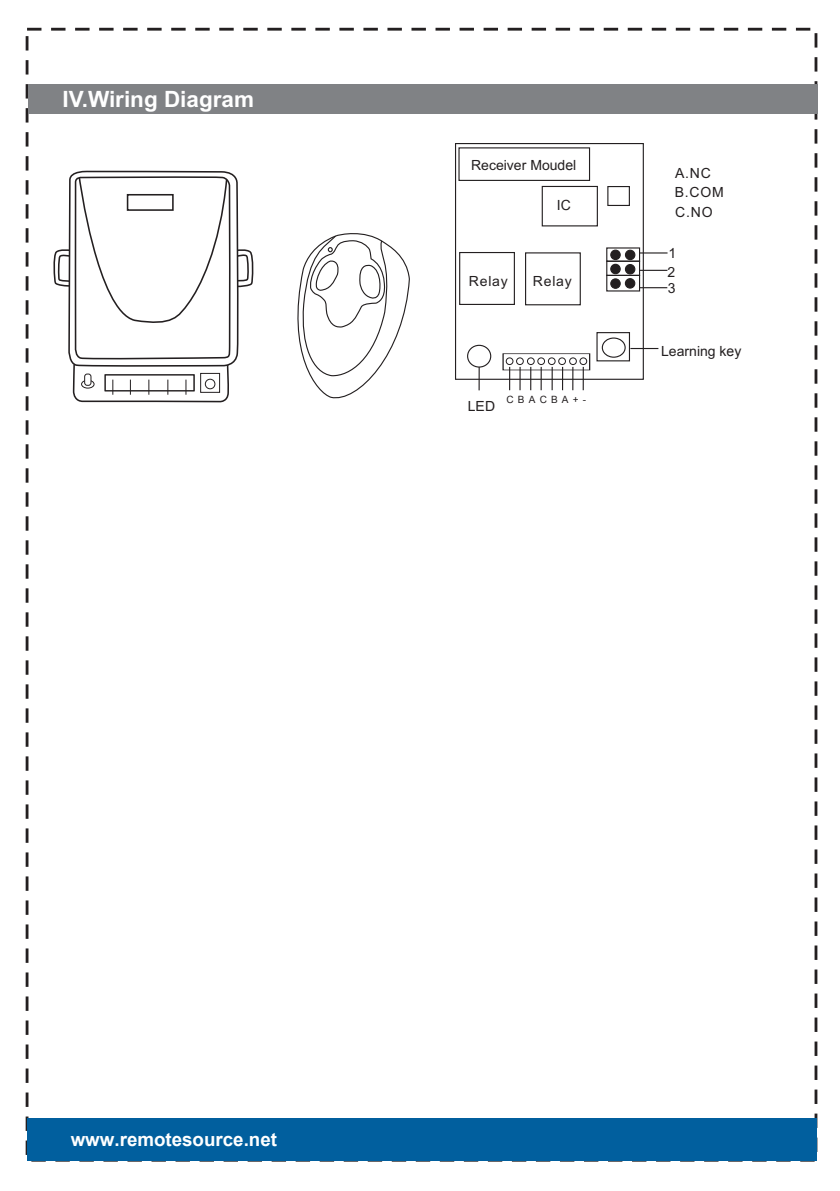
<style>
.page{position:relative;width:840px;height:1191px;background:#fff}
.page>*{position:absolute;margin:0;border:0;box-sizing:border-box;transform-origin:0 0}
.t1{font:700 22.4px "Arial";color:#fff}
.t2{font:700 18.8px "Arial";color:#fff}
.t3{font:14px/19.4px "Arial";color:#231f20}
.t4{font:10px "Arial";color:#231f20}
</style>
<div class="page">
<div style="left:27px;top:1118px;width:788px;height:42px;background:#015f9e"></div>
<div style="left:28px;top:85px;width:789px;height:29px;background:#808285"></div>
<svg style="left:53px;top:175px;width:201px;height:228px"></svg>
<div style="left:81px;top:380px;width:13px;height:8px;border:1px solid #231f20;border-radius:50%"></div>
<div style="left:84px;top:373px;width:7px;height:13px;background:#fff;border:1px solid #231f20;border-radius:3px"></div>
<div style="left:105px;top:374px;width:89px;height:17px;border:1px solid #231f20"></div>
<svg style="left:297px;top:233px;width:113px;height:166px"></svg>
<div style="left:454px;top:143px;width:189px;height:237px;border:1px solid #231f20"></div>
<div style="left:458px;top:147px;width:131px;height:34px;border:1px solid #231f20"></div>
<div style="left:541px;top:186px;width:56px;height:40px;border:1px solid #231f20"></div>
<div style="left:607px;top:186px;width:22px;height:20px;border:1px solid #231f20"></div>
<div style="left:459px;top:252px;width:55px;height:53px;border:1px solid #231f20"></div>
<div style="left:606px;top:261px;width:33px;height:15px;border:1px solid #231f20"></div>
<div style="left:606px;top:275px;width:33px;height:16px;border:1px solid #231f20"></div>
<div style="left:596px;top:332px;width:33px;height:29px;border:1px solid #231f20"></div>
<div style="left:601px;top:337px;width:24px;height:21px;border:1px solid #231f20;border-radius:50%"></div>
<div style="left:505px;top:357px;width:8px;height:8px;border:1px solid #231f20;border-radius:50%"></div>
<div style="left:467px;top:345px;width:24px;height:22px;border:1px solid #231f20;border-radius:50%"></div>
<svg style="left:478px;top:367px;width:1px;height:23px"></svg>
<div style="left:610px;top:250px;width:10px;height:10px;background:#231f20;border:1px solid #231f20;border-radius:50%"></div>
<div style="left:624px;top:250px;width:11px;height:10px;background:#231f20;border:1px solid #231f20;border-radius:50%"></div>
<div style="left:610px;top:264px;width:10px;height:10px;background:#231f20;border:1px solid #231f20;border-radius:50%"></div>
<div style="left:624px;top:264px;width:11px;height:10px;background:#231f20;border:1px solid #231f20;border-radius:50%"></div>
<div style="left:610px;top:278px;width:10px;height:11px;background:#231f20;border:1px solid #231f20;border-radius:50%"></div>
<div style="left:624px;top:278px;width:11px;height:11px;background:#231f20;border:1px solid #231f20;border-radius:50%"></div>
<svg style="left:639px;top:252px;width:28px;height:1px"></svg>
<svg style="left:639px;top:270px;width:28px;height:1px"></svg>
<svg style="left:639px;top:287px;width:28px;height:1px"></svg>
<svg style="left:630px;top:348px;width:28px;height:1px"></svg>
<div style="left:524px;top:252px;width:56px;height:53px;border:1px solid #231f20"></div>
<div style="left:516px;top:357px;width:7px;height:8px;border:1px solid #231f20;border-radius:50%"></div>
<div style="left:527px;top:357px;width:7px;height:8px;border:1px solid #231f20;border-radius:50%"></div>
<div style="left:537px;top:357px;width:7px;height:8px;border:1px solid #231f20;border-radius:50%"></div>
<div style="left:547px;top:357px;width:8px;height:8px;border:1px solid #231f20;border-radius:50%"></div>
<div style="left:558px;top:357px;width:7px;height:8px;border:1px solid #231f20;border-radius:50%"></div>
<div style="left:569px;top:357px;width:7px;height:8px;border:1px solid #231f20;border-radius:50%"></div>
<div style="left:579px;top:357px;width:7px;height:8px;border:1px solid #231f20;border-radius:50%"></div>
<hr style="left:508px;top:367px;width:2px;height:23px;background:#231f20">
<svg style="left:519px;top:367px;width:1px;height:23px"></svg>
<svg style="left:530px;top:367px;width:1px;height:23px"></svg>
<svg style="left:540px;top:367px;width:1px;height:23px"></svg>
<svg style="left:551px;top:367px;width:1px;height:23px"></svg>
<hr style="left:561px;top:367px;width:2px;height:23px;background:#231f20">
<svg style="left:572px;top:367px;width:1px;height:23px"></svg>
<svg style="left:582px;top:367px;width:1px;height:23px"></svg>
<h1 class="t1" style="left:62px;top:91px;width:193px">IV.Wiring Diagram</h1>
<p class="t3" style="left:471px;top:156px;width:107px">Receiver Moudel</p>
<p class="t3" style="left:556px;top:196px;width:15px">IC</p>
<p class="t3" style="left:468px;top:273px;width:40px">Relay</p>
<p class="t3" style="left:532px;top:273px;width:40px">Relay</p>
<p class="t3" style="left:467px;top:397px;width:29px">LED</p>
<p class="t4" style="left:506px;top:393px;width:81px">C B A C B A + -</p>
<p class="t3" style="left:674px;top:165px;width:50px">A.NC<br>B.COM<br>C.NO</p>
<p class="t3" style="left:667px;top:245px;width:10px;line-height:18.8px">1<br>2</p>
<p class="t3" style="left:667px;top:279px;width:9px">3</p>
<p class="t3" style="left:660px;top:342px;width:82px">Learning key</p>
<h2 class="t2" style="left:71px;top:1125px;width:208px">www.remotesource.net</h2>
</div>
